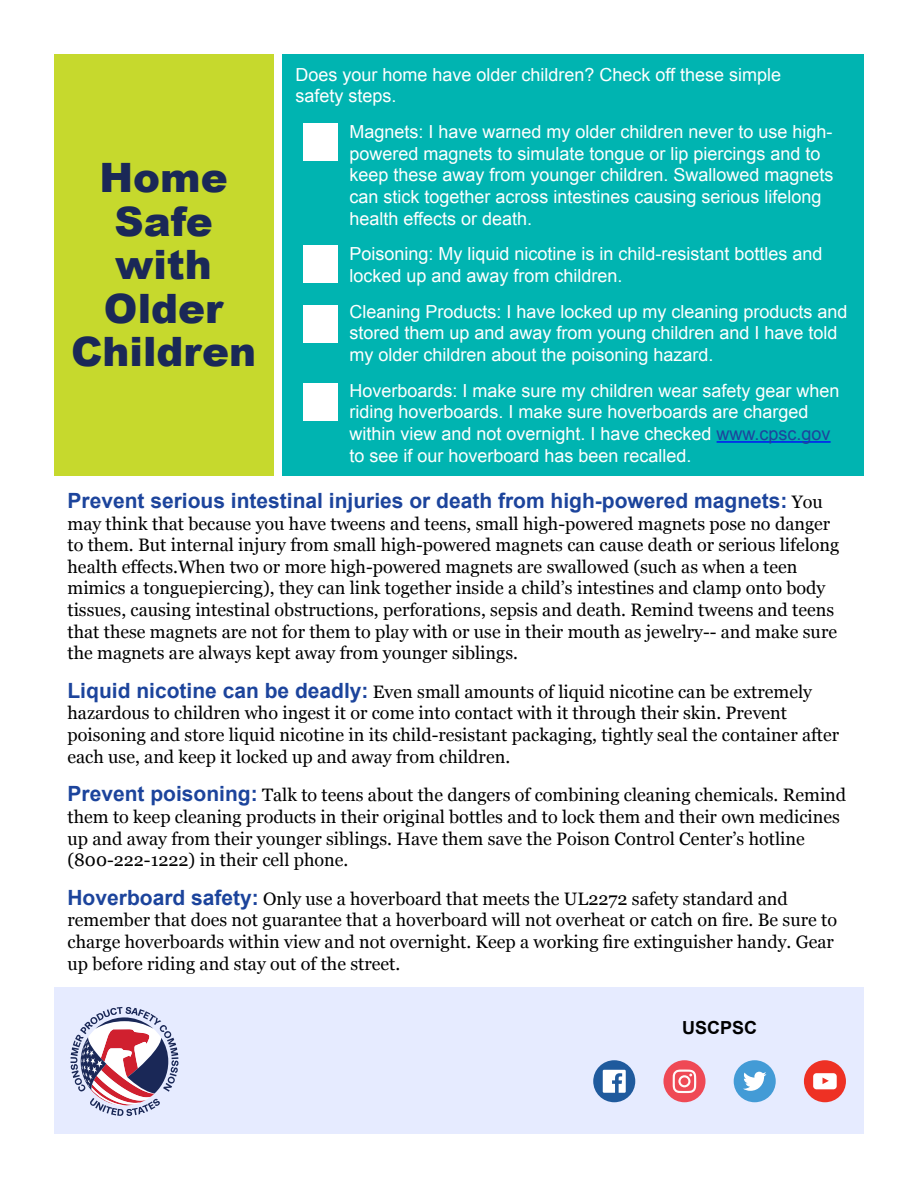
<style>
.page{position:relative;width:918px;height:1188px;background:#fff}
.page>*{position:absolute;margin:0;border:0;box-sizing:border-box;transform-origin:0 0}
.t1{font:900 40.5px/43.5px "Arial";color:#1a2857;text-align:center}
.t2{font:700 21px "Arial";color:#1c449c}
.t3{font:18px/21.6px "Georgia";color:#000}
.t4{font:18px/21.6px "Arial";color:#fff}
.t5{font:700 18px "Arial";color:#000}
.s1{color:#1c449c}
.s2{font-family:"Georgia";font-weight:400;font-size:18px;color:#000}
.s3{font-family:"Arial";font-weight:700;font-size:21px;color:#1c449c}
</style>
<div class="page">
<div style="left:54px;top:987px;width:810px;height:147px;background:#e6ebff"></div>
<div style="left:282px;top:54px;width:582px;height:421px;background:#00b4b1"></div>
<hr style="left:717px;top:441px;width:114px;height:2px;background:#00f">
<div style="left:54px;top:54px;width:219px;height:421px;background:#c6d92d"></div>
<svg style="left:71px;top:1007px;width:107px;height:109px"></svg>
<div style="left:663px;top:1060px;width:43px;height:42px;background:#ef4955;border-radius:50%"></div>
<svg style="left:673px;top:1070px;width:23px;height:23px"></svg>
<div style="left:734px;top:1060px;width:42px;height:42px;background:#439bd6;border-radius:50%"></div>
<svg style="left:743px;top:1072px;width:23px;height:19px"></svg>
<div style="left:593px;top:1060px;width:42px;height:42px;background:#1f5a9d;border-radius:50%"></div>
<svg style="left:603px;top:1070px;width:23px;height:23px"></svg>
<div style="left:804px;top:1060px;width:42px;height:42px;background:#ee3124;border-radius:50%"></div>
<svg style="left:813px;top:1073px;width:24px;height:16px"></svg>
<div style="left:303px;top:124px;width:34px;height:37px;background:#fff"></div>
<div style="left:303px;top:245px;width:34px;height:37px;background:#fff"></div>
<div style="left:303px;top:305px;width:34px;height:37px;background:#fff"></div>
<div style="left:303px;top:383px;width:34px;height:37px;background:#fff"></div>
<h1 class="t1" style="left:71px;top:155px;width:187px">Home<br>Safe with<br>Older<br>Children</h1>
<p class="t4" style="left:295px;top:64px;width:487px">Does your home have older children? Check off these simple safety steps.</p>
<p class="t4" style="left:349px;top:121px;width:486px">Magnets: I have warned my older children never to use high&shy;powered magnets to simulate tongue or lip piercings and to keep these away from younger children. Swallowed magnets can stick together across intestines causing serious lifelong health effects or death.</p>
<p class="t4" style="left:349px;top:243px;width:475px">Poisoning: My liquid nicotine is in child-resistant bottles and locked up and away from children.</p>
<p class="t4" style="left:349px;top:301px;width:500px">Cleaning Products: I have locked up my cleaning products and stored them up and away from young children and I have told my older children about the poisoning hazard.</p>
<p class="t4" style="left:349px;top:380px;width:492px">Hoverboards: I make sure my children wear safety gear when riding hoverboards. I make sure hoverboards are charged within view and not overnight. I have checked <span class="s1">www.cpsc.gov </span>to see if our hoverboard has been recalled.</p>
<p class="t2" style="left:68px;top:487px;width:757px">Prevent serious intestinal injuries or death from high-powered magnets: <span class="s2">You</span></p>
<p class="t3" style="left:68px;top:513px;width:773px">may think that because you have tweens and teens, small high-powered magnets pose no danger to them. But internal injury from small high-powered magnets can cause death or serious lifelong health effects.When two or more high-powered magnets are swallowed (such as when a teen mimics a tonguepiercing), they can link together inside a child’s intestines and clamp onto body tissues, causing intestinal obstructions, perforations, sepsis and death. Remind tweens and teens that these magnets are not for them to play with or use in their mouth as jewelry-- and make sure the magnets are always kept away from younger siblings.</p>
<p class="t3" style="left:68px;top:681px;width:773px"><span class="s3">Liquid nicotine can be deadly:</span> Even small amounts of liquid nicotine can be extremely hazardous to children who ingest it or come into contact with it through their skin. Prevent poisoning and store liquid nicotine in its child-resistant packaging, tightly seal the container after each use, and keep it locked up and away from children.</p>
<p class="t3" style="left:67px;top:785px;width:780px"><span class="s3">Prevent poisoning:</span> Talk to teens about the dangers of combining cleaning chemicals. Remind them to keep cleaning products in their original bottles and to lock them and their own medicines up and away from their younger siblings. Have them save the Poison Control Center’s hotline (800-222-1222) in their cell phone.</p>
<p class="t3" style="left:67px;top:888px;width:771px"><span class="s3">Hoverboard safety:</span> Only use a hoverboard that meets the UL2272 safety standard and remember that does not guarantee that a hoverboard will not overheat or catch on fire. Be sure to charge hoverboards within view and not overnight. Keep a working fire extinguisher handy. Gear up before riding and stay out of the street.</p>
<p class="t5" style="left:682px;top:1016px;width:77px">USCPSC</p>
</div>
